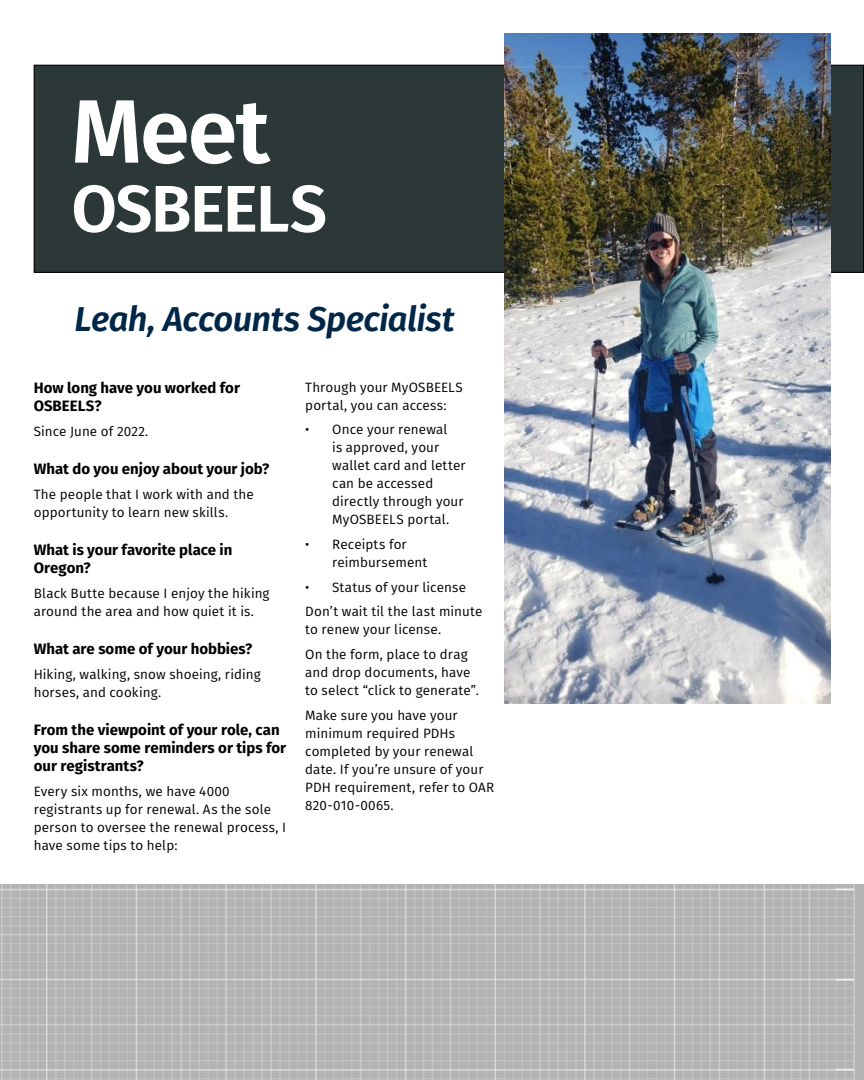
<style>
.page{position:relative;width:864px;height:1080px;background:#fff}
.page>*{position:absolute;margin:0;border:0;box-sizing:border-box;transform-origin:0 0}
.t1{font:600 90px "Fira Sans";color:#fff}
.t2{font:600 66px "Fira Sans";letter-spacing:-.025em;color:#fff}
.t3{font:italic 600 34.5px "Fira Sans";letter-spacing:-.015em;color:#002748}
.t4{font:700 15px/18px "Fira Sans";color:#000}
.t5{font:13.5px/18px "Fira Sans";letter-spacing:.01em;color:#000}
</style>
<div class="page">
<div style="left:34px;top:65px;width:830px;height:207px;background:#2c3738"></div>
<img style="left:0;top:885px;width:864px;height:195px">
<img style="left:863px;top:100px;width:1px;height:166px">
<img style="left:505px;top:34px;width:325px;height:669px">
<h1 class="t1" style="left:71px;top:58px;width:200px">Meet</h1>
<h2 class="t2" style="left:71px;top:155px;width:257px">OSBEELS</h2>
<h3 class="t3" style="left:74px;top:291px;width:382px">Leah, Accounts Specialist</h3>
<p class="t4" style="left:34px;top:378px;width:208px">How long have you worked for<br>OSBEELS?</p>
<p class="t5" style="left:34px;top:422px;width:116px">Since June of 2022.</p>
<p class="t4" style="left:34px;top:459px;width:237px">What do you enjoy about your job?</p>
<p class="t5" style="left:34px;top:485px;width:222px">The people that I work with and the opportunity to learn new skills.</p>
<p class="t4" style="left:34px;top:540px;width:200px">What is your favorite place in<br>Oregon?</p>
<p class="t5" style="left:34px;top:584px;width:237px">Black Butte because I enjoy the hiking around the area and how quiet it is.</p>
<p class="t4" style="left:34px;top:639px;width:220px">What are some of your hobbies?</p>
<p class="t5" style="left:34px;top:665px;width:228px">Hiking, walking, snow shoeing, riding horses, and cooking.</p>
<p class="t4" style="left:34px;top:720px;width:254px">From the viewpoint of your role, can you share some reminders or tips for our registrants?</p>
<p class="t5" style="left:34px;top:782px;width:254px">Every six months, we have 4000 registrants up for renewal. As the sole person to oversee the renewal process, I have some tips to help:</p>
<p class="t5" style="left:305px;top:378px;width:159px">Through your MyOSBEELS portal, you can access:</p>
<p class="t5" style="left:332px;top:420px;width:135px;text-indent:-27px">• Once your renewal<br>is approved, your wallet card and letter can be accessed directly through your<br>MyOSBEELS portal.</p>
<p class="t5" style="left:332px;top:535px;width:97px;text-indent:-27px">• Receipts for reimbursement</p>
<p class="t5" style="left:305px;top:574px;width:179px;line-height:24.8px">• Status of your license<br>Don’t wait til the last minute</p>
<p class="t5" style="left:305px;top:617px;width:164px;line-height:24.8px">to renew your license.<br>On the form, place to drag</p>
<p class="t5" style="left:305px;top:663px;width:175px">and drop documents, have to select “click to generate”.</p>
<p class="t5" style="left:305px;top:706px;width:191px">Make sure you have your minimum required PDHs completed by your renewal date. If you’re unsure of your<br>PDH requirement, refer to OAR<br>820-010-0065.</p>
</div>
